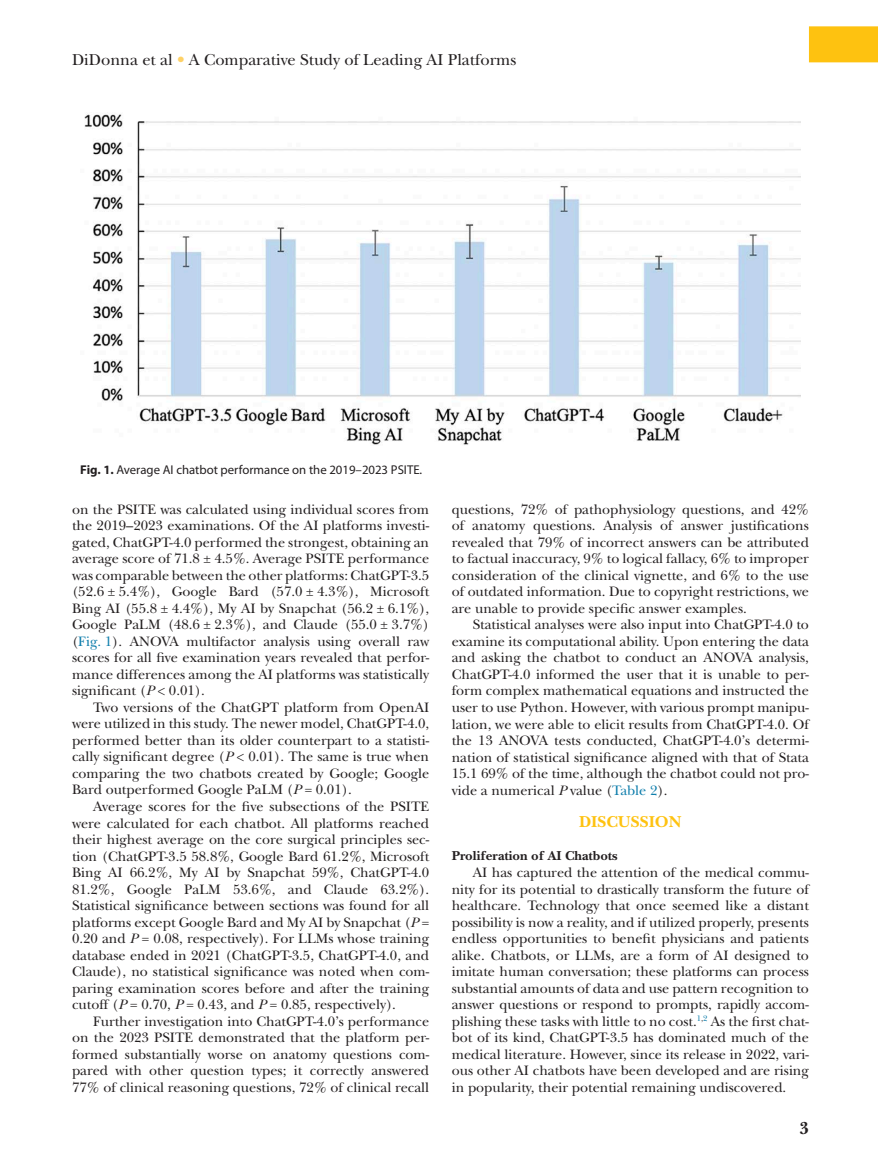
<style>
.page{position:relative;width:878px;height:1175px;background:#fff}
.page>*{position:absolute;margin:0;border:0;box-sizing:border-box;transform-origin:0 0}
.t1{font:700 18px "New Baskerville Std";color:#231f20}
.t2{font:16.5px "New Baskerville Std";color:#231f20}
.t3{font:700 16.5px "New Baskerville Std";color:#fec210}
.t4{font:14.25px/16.5px "New Baskerville Std";color:#231f20;text-align:justify}
.t5{font:700 13.5px "New Baskerville Std";color:#231f20}
.t6{font:12.75px "Myriad Pro";color:#231f20}
.s1{color:#fed166}
.s2{font-weight:700}
.s3{color:#0f7eac}
.s4{font-style:italic}
</style>
<div class="page">
<div style="left:808px;top:26px;width:70px;height:36px;background:#fec210"></div>
<img style="left:84px;top:114px;width:716px;height:331px">
<p class="t2" style="left:72px;top:50px;width:446px">DiDonna et al <span class="s1">•</span> A Comparative Study of Leading AI Platforms</p>
<p class="t6" style="left:80px;top:462px;width:343px"><span class="s2">Fig. 1.</span> Average AI chatbot performance on the 2019–2023 PSITE.</p>
<p class="t4" style="left:72px;top:501px;width:359px">on the PSITE was calculated using individual scores from the 2019–2023 examinations. Of the AI platforms investi&shy;gated, ChatGPT-4.0 performed the strongest, obtaining an average score of 71.8 ± 4.5%. Average PSITE performance was comparable between the other platforms: ChatGPT-3.5 (52.6 ± 5.4%), Google Bard (57.0 ± 4.3%), Microsoft Bing AI (55.8 ± 4.4%), My AI by Snapchat (56.2 ± 6.1%), Google PaLM (48.6 ± 2.3%), and Claude (55.0 ± 3.7%) (<span class="s3">Fig. 1</span>). ANOVA multifactor analysis using overall raw scores for all five examination years revealed that perfor&shy;mance differences among the AI platforms was statistically significant (<span class="s4">P</span> &lt; 0.01).</p>
<p class="t4" style="left:72px;top:699px;width:359px;text-indent:21px">Two versions of the ChatGPT platform from OpenAI were utilized in this study. The newer model, ChatGPT-4.0, performed better than its older counterpart to a statisti&shy;cally significant degree (<span class="s4">P</span> &lt; 0.01). The same is true when comparing the two chatbots created by Google; Google Bard outperformed Google PaLM (<span class="s4">P</span> = 0.01).</p>
<p class="t4" style="left:72px;top:798px;width:359px;text-indent:21px">Average scores for the five subsections of the PSITE were calculated for each chatbot. All platforms reached their highest average on the core surgical principles sec&shy;tion (ChatGPT-3.5 58.8%, Google Bard 61.2%, Microsoft Bing AI 66.2%, My AI by Snapchat 59%, ChatGPT-4.0<br>81.2%, Google PaLM 53.6%, and Claude 63.2%).<br>Statistical significance between sections was found for all platforms except Google Bard and My AI by Snapchat (<span class="s4">P</span> = 0.20 and <span class="s4">P</span> = 0.08, respectively). For LLMs whose training database ended in 2021 (ChatGPT-3.5, ChatGPT-4.0, and Claude), no statistical significance was noted when com&shy;paring examination scores before and after the training cutoff (<span class="s4">P</span> = 0.70, <span class="s4">P</span> = 0.43, and <span class="s4">P</span> = 0.85, respectively).</p>
<p class="t4" style="left:72px;top:1012px;width:359px;text-indent:21px">Further investigation into ChatGPT-4.0’s performance on the 2023 PSITE demonstrated that the platform per&shy;formed substantially worse on anatomy questions com&shy;pared with other question types; it correctly answered 77% of clinical reasoning questions, 72% of clinical recall</p>
<p class="t4" style="left:452px;top:501px;width:359px">questions, 72% of pathophysiology questions, and 42% of anatomy questions. Analysis of answer justifications revealed that 79% of incorrect answers can be attributed to factual inaccuracy, 9% to logical fallacy, 6% to improper consideration of the clinical vignette, and 6% to the use of outdated information. Due to copyright restrictions, we are unable to provide specific answer examples.</p>
<p class="t4" style="left:452px;top:616px;width:359px;text-indent:21px">Statistical analyses were also input into ChatGPT-4.0 to examine its computational ability. Upon entering the data and asking the chatbot to conduct an ANOVA analysis, ChatGPT-4.0 informed the user that it is unable to per&shy;form complex mathematical equations and instructed the user to use Python. However, with various prompt manipu&shy;lation, we were able to elicit results from ChatGPT-4.0. Of the 13 ANOVA tests conducted, ChatGPT-4.0’s determi&shy;nation of statistical significance aligned with that of Stata 15.1 69% of the time, although the chatbot could not pro&shy;vide a numerical <span class="s4">P</span> value (<span class="s3">Table 2</span>).</p>
<p class="t3" style="left:579px;top:812px;width:104px">DISCUSSION</p>
<p class="t5" style="left:452px;top:848px;width:167px">Proliferation of AI Chatbots</p>
<p class="t4" style="left:451px;top:864px;width:359px;text-indent:21px">AI has captured the attention of the medical commu&shy;nity for its potential to drastically transform the future of healthcare. Technology that once seemed like a distant possibility is now a reality, and if utilized properly, presents endless opportunities to benefit physicians and patients alike. Chatbots, or LLMs, are a form of AI designed to imitate human conversation; these platforms can process substantial amounts of data and use pattern recognition to answer questions or respond to prompts, rapidly accom&shy;plishing these tasks with little to no cost.<sup>1</sup><sup>,</sup><sup>2</sup> As the first chat&shy;bot of its kind, ChatGPT-3.5 has dominated much of the medical literature. However, since its release in 2022, vari&shy;ous other AI chatbots have been developed and are rising in popularity, their potential remaining undiscovered.</p>
<p class="t1" style="left:799px;top:1118px;width:11px">3</p>
</div>
